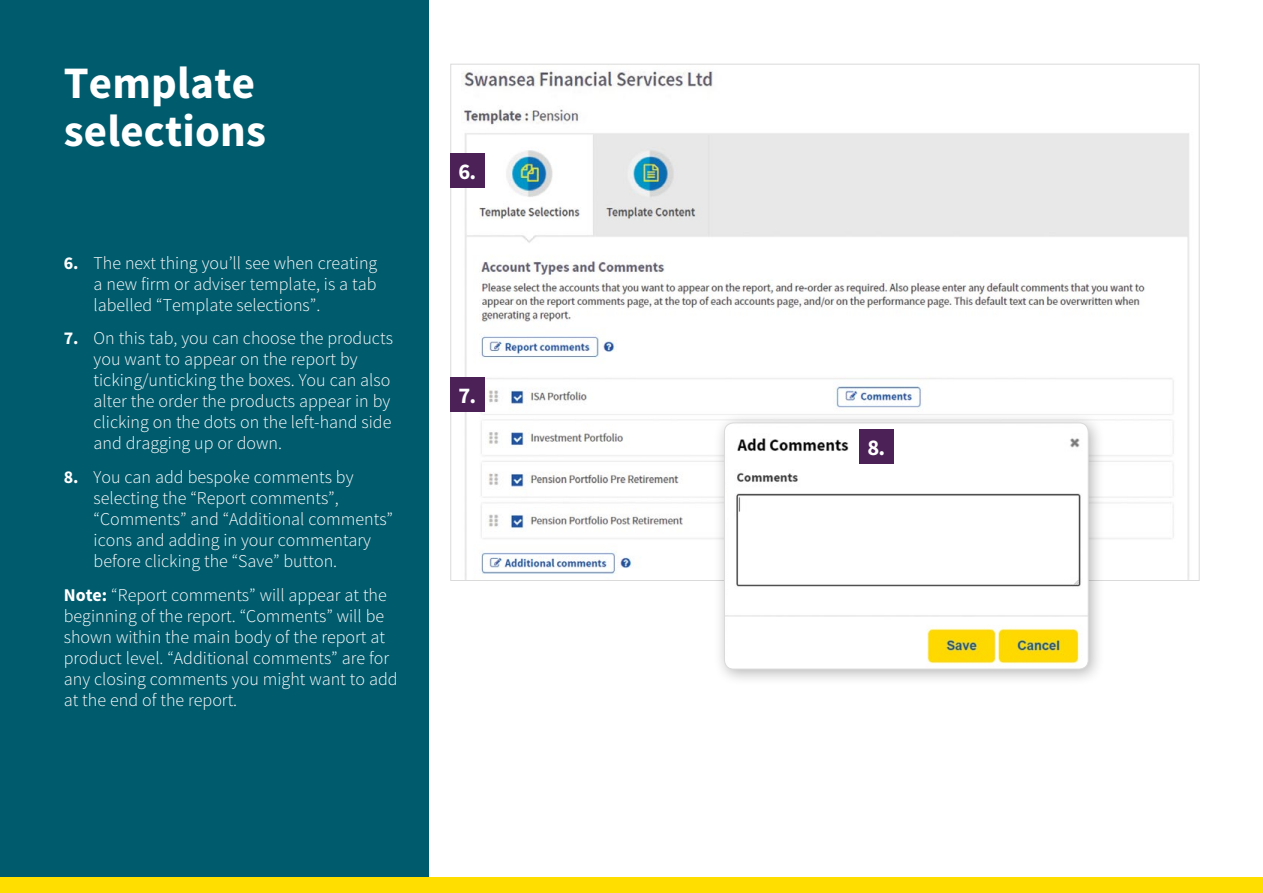
<style>
.page{position:relative;width:1263px;height:893px;background:#fff}
.page>*{position:absolute;margin:0;border:0;box-sizing:border-box;transform-origin:0 0}
.t1{font:700 45px/48px "Source Sans Pro";letter-spacing:.005em;color:#fff}
.t2{font:700 22.5px "Source Sans Pro";color:#fff}
.t3{font:300 18px/21px "Source Sans Pro";color:#fff}
.s1{font-weight:700}
</style>
<div class="page">
<div style="left:0;top:0;width:428px;height:893px;background:#005b6d"></div>
<div style="left:0;top:877px;width:1263px;height:16px;background:#ffde00"></div>
<img style="left:461px;top:70px;width:728px;height:509px">
<div style="left:713px;top:412px;width:393px;height:274px;background:#000;opacity:.3"></div>
<img style="left:724px;top:423px;width:364px;height:246px">
<div style="left:724px;top:423px;width:364px;height:246px;border:1px solid #dadada;border-radius:9px"></div>
<div style="left:450px;top:153px;width:34px;height:34px;background:#4b2158"></div>
<div style="left:450px;top:378px;width:34px;height:34px;background:#4b2158"></div>
<div style="left:859px;top:429px;width:34px;height:34px;background:#4b2158"></div>
<h1 class="t1" style="left:64px;top:60px;width:204px">Template selections</h1>
<p class="t3" style="left:94px;top:252px;width:285px;text-align:justify;text-indent:-30px"><span class="s1">6.</span> The next thing you’ll see when creating a new firm or adviser template, is a tab labelled “Template selections”.</p>
<p class="t3" style="left:94px;top:328px;width:301px;text-indent:-30px"><span class="s1">7.</span> On this tab, you can choose the products you want to appear on the report by ticking/unticking the boxes. You can also alter the order the products appear in by clicking on the dots on the left-hand side and dragging up or down.</p>
<p class="t3" style="left:94px;top:467px;width:301px;text-indent:-30px"><span class="s1">8.</span> You can add bespoke comments by selecting the “Report comments”, “Comments” and “Additional comments” icons and adding in your commentary before clicking the “Save” button.</p>
<p class="t3" style="left:64px;top:585px;width:335px"><span class="s1">Note:</span> “Report comments” will appear at the beginning of the report. “Comments” will be shown within the main body of the report at product level. “Additional comments” are for any closing comments you might want to add at the end of the report.</p>
<p class="t2" style="left:458px;top:157px;width:19px">6.</p>
<p class="t2" style="left:458px;top:381px;width:19px">7.</p>
<p class="t2" style="left:867px;top:433px;width:19px">8.</p>
</div>
